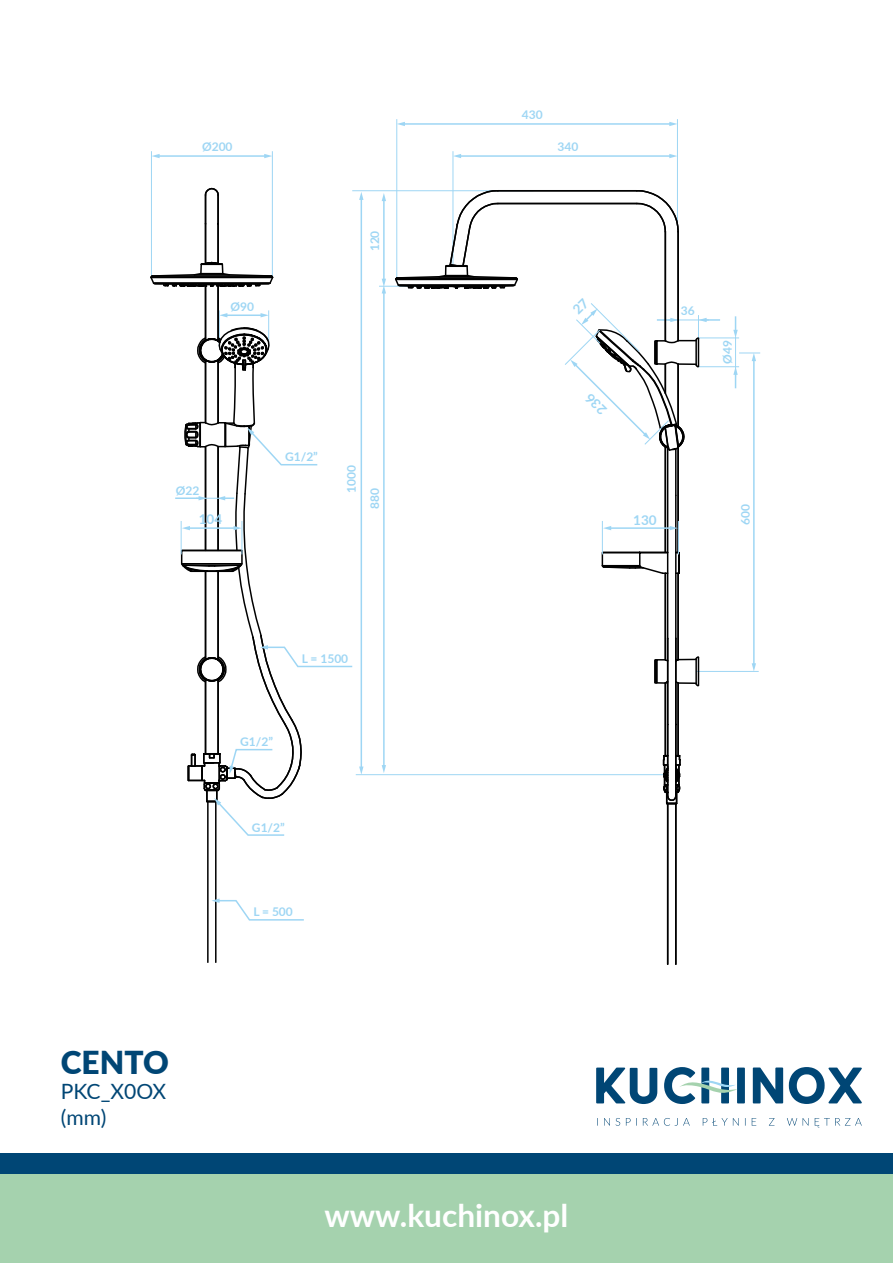
<style>
.page{position:relative;width:893px;height:1263px;background:#fff}
.page>*{position:absolute;margin:0;border:0;box-sizing:border-box;transform-origin:0 0}
.t1{font:700 31.65px "Lato";color:#fff}
.t2{font:900 31.65px "Lato";color:#004675}
.t3{font:21.15px/25.3px "Lato";color:#004675}
.t4{font:700 13.5px "Lato";color:#9ed6f4}
.t5{font:700 12px "Lato";color:#9ed6f4}
</style>
<div class="page">
<svg style="left:596px;top:1067px;width:265px;height:37px"></svg>
<svg style="left:597px;top:1118px;width:264px;height:9px"></svg>
<div style="left:0;top:1174px;width:892px;height:89px;background:#a5d2ae"></div>
<div style="left:0;top:1154px;width:892px;height:20px;background:#004675"></div>
<hr style="left:698px;top:338px;width:41px;height:1px;background:#9ed6f4">
<hr style="left:698px;top:366px;width:41px;height:1px;background:#9ed6f4">
<hr style="left:459px;top:155px;width:211px;height:2px;background:#9ed6f4">
<svg style="left:669px;top:154px;width:8px;height:4px"></svg>
<svg style="left:453px;top:154px;width:8px;height:4px"></svg>
<hr style="left:452px;top:151px;width:1px;height:113px;background:#9ed6f4">
<hr style="left:158px;top:155px;width:108px;height:2px;background:#9ed6f4">
<svg style="left:264px;top:154px;width:8px;height:4px"></svg>
<svg style="left:152px;top:154px;width:8px;height:4px"></svg>
<hr style="left:151px;top:151px;width:1px;height:127px;background:#9ed6f4">
<hr style="left:272px;top:151px;width:1px;height:126px;background:#9ed6f4">
<hr style="left:403px;top:123px;width:267px;height:2px;background:#9ed6f4">
<svg style="left:669px;top:122px;width:8px;height:4px"></svg>
<svg style="left:397px;top:122px;width:8px;height:4px"></svg>
<hr style="left:396px;top:119px;width:1px;height:160px;background:#9ed6f4">
<hr style="left:677px;top:119px;width:1px;height:108px;background:#9ed6f4">
<hr style="left:753px;top:360px;width:1px;height:305px;background:#9ed6f4">
<svg style="left:751px;top:663px;width:5px;height:8px"></svg>
<svg style="left:739px;top:353px;width:21px;height:8px"></svg>
<hr style="left:696px;top:671px;width:62px;height:1px;background:#9ed6f4">
<hr style="left:356px;top:774px;width:310px;height:1px;background:#9ed6f4">
<hr style="left:383px;top:292px;width:1px;height:475px;background:#9ed6f4">
<svg style="left:381px;top:765px;width:5px;height:8px"></svg>
<hr style="left:383px;top:200px;width:1px;height:80px;background:#9ed6f4">
<svg style="left:381px;top:193px;width:5px;height:8px"></svg>
<svg style="left:381px;top:279px;width:5px;height:14px"></svg>
<hr style="left:379px;top:286px;width:113px;height:1px;background:#9ed6f4">
<hr style="left:352px;top:190px;width:181px;height:1px;background:#9ed6f4">
<svg style="left:733px;top:367px;width:4px;height:21px"></svg>
<svg style="left:733px;top:316px;width:4px;height:22px"></svg>
<hr style="left:735px;top:337px;width:1px;height:40px;background:#9ed6f4">
<hr style="left:498px;top:190px;width:139px;height:1px;background:#000">
<hr style="left:667px;top:804px;width:1px;height:160px;background:#000">
<hr style="left:675px;top:804px;width:1px;height:160px;background:#000">
<svg style="left:519px;top:202px;width:160px;height:95px"></svg>
<svg style="left:393px;top:189px;width:126px;height:100px"></svg>
<hr style="left:207px;top:802px;width:1px;height:160px;background:#000">
<hr style="left:215px;top:802px;width:1px;height:160px;background:#000">
<svg style="left:212px;top:899px;width:92px;height:22px"></svg>
<svg style="left:150px;top:187px;width:213px;height:650px"></svg>
<svg style="left:564px;top:297px;width:156px;height:509px"></svg>
<p class="t5" style="left:202px;top:138px;width:32px">Ø200</p>
<p class="t5" style="left:230px;top:298px;width:25px">Ø90</p>
<p class="t5" style="left:366px;top:251px;width:22px;rotate:-90deg">120</p>
<p class="t5" style="left:522px;top:106px;width:22px">430</p>
<p class="t5" style="left:557px;top:138px;width:22px">340</p>
<p class="t5" style="left:681px;top:302px;width:15px">36</p>
<p class="t5" style="left:718px;top:364px;width:25px;rotate:-90deg">Ø49</p>
<p class="t5" style="left:176px;top:481px;width:25px">Ø22</p>
<p class="t5" style="left:285px;top:448px;width:34px">G1/2”</p>
<p class="t5" style="left:342px;top:493px;width:29px;rotate:-90deg">1000</p>
<p class="t5" style="left:366px;top:509px;width:22px;rotate:-90deg">880</p>
<p class="t4" style="left:199px;top:510px;width:25px">104</p>
<p class="t4" style="left:633px;top:510px;width:25px">130</p>
<p class="t5" style="left:736px;top:525px;width:22px;rotate:-90deg">600</p>
<p class="t5" style="left:240px;top:733px;width:34px">G1/2”</p>
<p class="t5" style="left:302px;top:650px;width:48px">L = 1500</p>
<p class="t5" style="left:252px;top:818px;width:34px">G1/2”</p>
<p class="t5" style="left:253px;top:903px;width:41px">L = 500</p>
<h1 class="t2" style="left:61px;top:1039px;width:109px">CENTO</h1>
<h2 class="t3" style="left:61px;top:1078px;width:107px">PKC_X0OX (mm)</h2>
<h1 class="t1" style="left:324px;top:1192px;width:245px">www.kuchinox.pl</h1>
</div>
